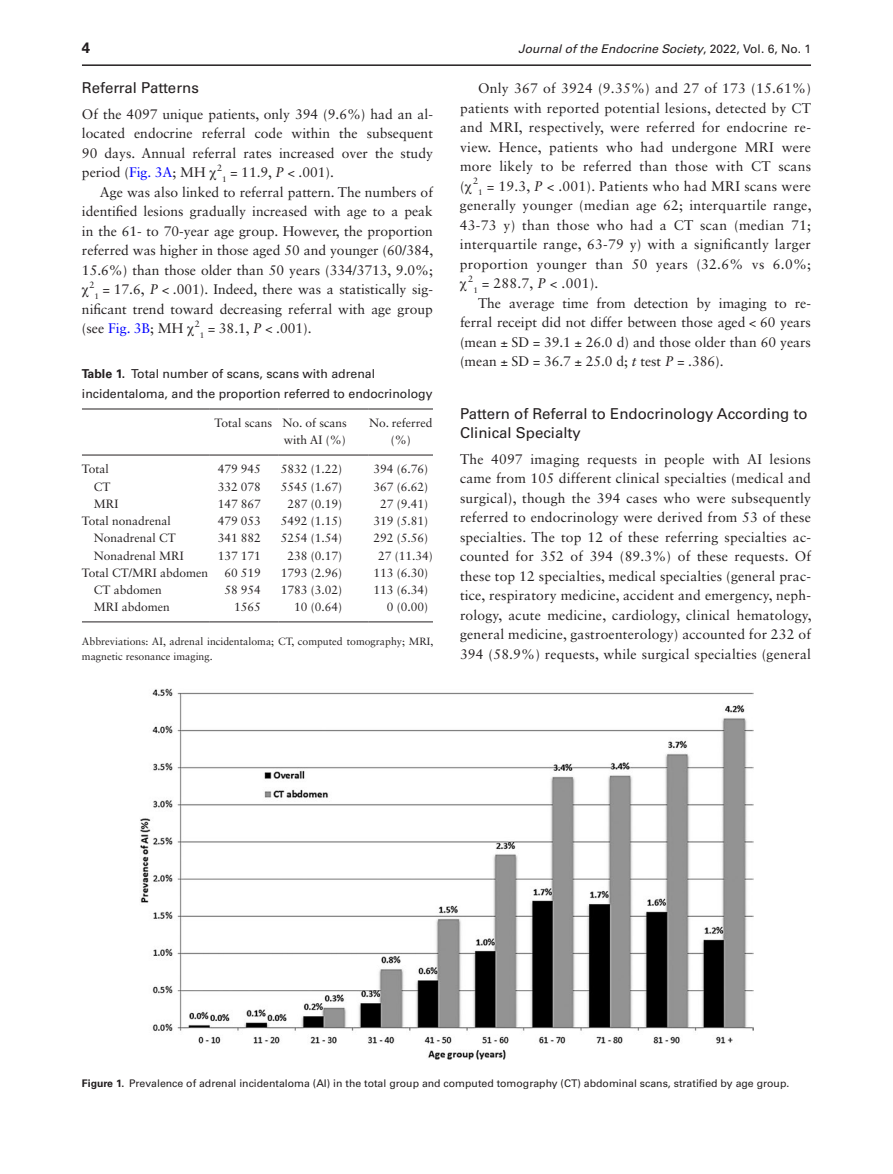
<style>
.page{position:relative;width:893px;height:1174px;background:#fff}
.page>*{position:absolute;margin:0;border:0;box-sizing:border-box;transform-origin:0 0}
.t1{font:15px/19.5px "Univers LT Std";color:#231f20}
.t2{font:700 15px "Univers LT Std";color:#231f20}
.t3{font:13.8px/19.5px "Sabon LT Std";color:#231f20;text-align:justify}
.t4{font:12.3px/19.5px "Univers LT Std";color:#231f20}
.t5{font:12px/17.2px "Sabon LT Std";color:#231f20;text-align:right}
.t6{font:italic 12px "Univers LT Std";color:#231f20}
.t7{font:10.5px "Univers LT Std";color:#231f20}
.t8{font:10.5px/15px "Sabon LT Std";color:#231f20}
.s1{font-style:normal}
.s2{color:#00f}
.s3{font-family:"Gandhari Unicode"}
.s4{font-style:italic}
.s5{font-weight:700}
</style>
<div class="page">
<hr style="left:82px;top:64px;width:729px;height:2px;background:#231f20">
<img style="left:140px;top:689px;width:613px;height:371px">
<hr style="left:82px;top:409px;width:127px;height:1px;background:#231f20">
<hr style="left:369px;top:409px;width:64px;height:1px;background:#231f20">
<hr style="left:82px;top:455px;width:127px;height:1px;background:#231f20">
<hr style="left:369px;top:455px;width:64px;height:1px;background:#231f20">
<hr style="left:209px;top:409px;width:69px;height:1px;background:#231f20">
<hr style="left:278px;top:409px;width:91px;height:1px;background:#231f20">
<hr style="left:209px;top:455px;width:69px;height:1px;background:#231f20">
<hr style="left:278px;top:455px;width:91px;height:1px;background:#231f20">
<hr style="left:82px;top:621px;width:127px;height:1px;background:#231f20">
<hr style="left:209px;top:621px;width:69px;height:1px;background:#231f20">
<hr style="left:278px;top:621px;width:91px;height:1px;background:#231f20">
<hr style="left:369px;top:621px;width:64px;height:1px;background:#231f20">
<p class="t2" style="left:82px;top:39px;width:10px">4</p>
<p class="t6" style="left:518px;top:42px;width:294px">Journal of the Endocrine Society<span class="s1">, 2022, Vol. 6, No. 1</span></p>
<p class="t1" style="left:82px;top:78px;width:118px">Referral Patterns</p>
<p class="t3" style="left:82px;top:104px;width:353px">Of the 4097 unique patients, only 394 (9.6%) had an al&shy;located endocrine referral code within the subsequent 90 days. Annual referral rates increased over the study period (<span class="s2">Fig. 3A</span>; MH <span class="s3">χ</span><sup>2</sup><sub>1</sub> = 11.9, <span class="s4">P</span> &lt; .001).</p>
<p class="t3" style="left:82px;top:182px;width:353px;text-indent:18px">Age was also linked to referral pattern. The numbers of identified lesions gradually increased with age to a peak in the 61- to 70-year age group. However, the proportion referred was higher in those aged 50 and younger (60/384, 15.6%) than those older than 50 years (334/3713, 9.0%; <span class="s3">χ</span><sup>2</sup><sub>1</sub> = 17.6, <span class="s4">P</span> &lt; .001). Indeed, there was a statistically sig&shy;nificant trend toward decreasing referral with age group (see <span class="s2">Fig. 3B</span>; MH <span class="s3">χ</span><sup>2</sup><sub>1</sub> = 38.1, <span class="s4">P</span> &lt; .001).</p>
<p class="t3" style="left:460px;top:78px;width:353px;text-indent:18px">Only 367 of 3924 (9.35%) and 27 of 173 (15.61%) patients with reported potential lesions, detected by CT and MRI, respectively, were referred for endocrine re&shy;view. Hence, patients who had undergone MRI were more likely to be referred than those with CT scans (<span class="s3">χ</span><sup>2</sup><sub>1</sub> = 19.3, <span class="s4">P</span> &lt; .001). Patients who had MRI scans were generally younger (median age 62; interquartile range, 43-73 y) than those who had a CT scan (median 71; interquartile range, 63-79 y) with a significantly larger proportion younger than 50 years (32.6% vs 6.0%; <span class="s3">χ</span><sup>2</sup><sub>1</sub> = 288.7, <span class="s4">P</span> &lt; .001).</p>
<p class="t3" style="left:460px;top:293px;width:353px;text-indent:18px">The average time from detection by imaging to re&shy;ferral receipt did not differ between those aged &lt; 60 years (mean ± SD = 39.1 ± 26.0 d) and those older than 60 years (mean ± SD = 36.7 ± 25.0 d; <span class="s4">t</span> test <span class="s4">P</span> = .386).</p>
<p class="t1" style="left:460px;top:403px;width:349px">Pattern of Referral to Endocrinology According to<br>Clinical Specialty</p>
<p class="t3" style="left:460px;top:449px;width:353px">The 4097 imaging requests in people with AI lesions came from 105 different clinical specialties (medical and surgical), though the 394 cases who were subsequently referred to endocrinology were derived from 53 of these specialties. The top 12 of these referring specialties ac&shy;counted for 352 of 394 (89.3%) of these requests. Of these top 12 specialties, medical specialties (general prac&shy;tice, respiratory medicine, accident and emergency, neph&shy;rology, acute medicine, cardiology, clinical hematology, general medicine, gastroenterology) accounted for 232 of 394 (58.9%) requests, while surgical specialties (general</p>
<p class="t4" style="left:82px;top:364px;width:352px"><span class="s5">Table 1.</span> Total number of scans, scans with adrenal incidentaloma, and the proportion referred to endocrinology</p>
<p class="t5" style="left:215px;top:414px;width:134px">Total scans No. of scans with AI (%)</p>
<p class="t5" style="left:369px;top:414px;width:65px;text-align:center">No. referred (%)</p>
<p class="t5" style="left:82px;top:460px;width:28px">Total</p>
<p class="t5" style="left:218px;top:460px;width:45px">479 945</p>
<p class="t5" style="left:281px;top:460px;width:63px">5832 (1.22)</p>
<p class="t5" style="left:373px;top:460px;width:56px">394 (6.76)</p>
<p class="t5" style="left:94px;top:477px;width:18px">CT</p>
<p class="t5" style="left:218px;top:477px;width:45px">332 078</p>
<p class="t5" style="left:281px;top:477px;width:63px">5545 (1.67)</p>
<p class="t5" style="left:373px;top:477px;width:56px">367 (6.62)</p>
<p class="t5" style="left:94px;top:495px;width:26px">MRI</p>
<p class="t5" style="left:218px;top:495px;width:45px">147 867</p>
<p class="t5" style="left:287px;top:495px;width:56px">287 (0.19)</p>
<p class="t5" style="left:380px;top:495px;width:50px">27 (9.41)</p>
<p class="t5" style="left:82px;top:512px;width:90px">Total nonadrenal</p>
<p class="t5" style="left:218px;top:512px;width:45px">479 053</p>
<p class="t5" style="left:281px;top:512px;width:63px">5492 (1.15)</p>
<p class="t5" style="left:373px;top:512px;width:56px">319 (5.81)</p>
<p class="t5" style="left:94px;top:529px;width:84px">Nonadrenal CT</p>
<p class="t5" style="left:218px;top:529px;width:45px">341 882</p>
<p class="t5" style="left:281px;top:529px;width:63px">5254 (1.54)</p>
<p class="t5" style="left:373px;top:529px;width:56px">292 (5.56)</p>
<p class="t5" style="left:94px;top:546px;width:91px">Nonadrenal MRI</p>
<p class="t5" style="left:218px;top:546px;width:45px">137 171</p>
<p class="t5" style="left:287px;top:546px;width:56px">238 (0.17)</p>
<p class="t5" style="left:378px;top:546px;width:56px">27 (11.34)</p>
<p class="t5" style="left:82px;top:564px;width:128px">Total CT/MRI abdomen</p>
<p class="t5" style="left:224px;top:564px;width:38px">60 519</p>
<p class="t5" style="left:281px;top:564px;width:63px">1793 (2.96)</p>
<p class="t5" style="left:373px;top:564px;width:56px">113 (6.30)</p>
<p class="t5" style="left:94px;top:581px;width:69px">CT abdomen</p>
<p class="t5" style="left:224px;top:581px;width:38px">58 954</p>
<p class="t5" style="left:281px;top:581px;width:63px">1783 (3.02)</p>
<p class="t5" style="left:373px;top:581px;width:56px">113 (6.34)</p>
<p class="t5" style="left:94px;top:598px;width:77px">MRI abdomen</p>
<p class="t5" style="left:234px;top:598px;width:28px">1565</p>
<p class="t5" style="left:294px;top:598px;width:50px">10 (0.64)</p>
<p class="t5" style="left:387px;top:598px;width:43px">0 (0.00)</p>
<p class="t8" style="left:82px;top:633px;width:353px">Abbreviations: AI, adrenal incidentaloma; CT, computed tomography; MRI, magnetic resonance imaging.</p>
<p class="t7" style="left:82px;top:1077px;width:709px"><span class="s5">Figure 1.</span> Prevalence of adrenal incidentaloma (AI) in the total group and computed tomography (CT) abdominal scans, stratified by age group.</p>
</div>
